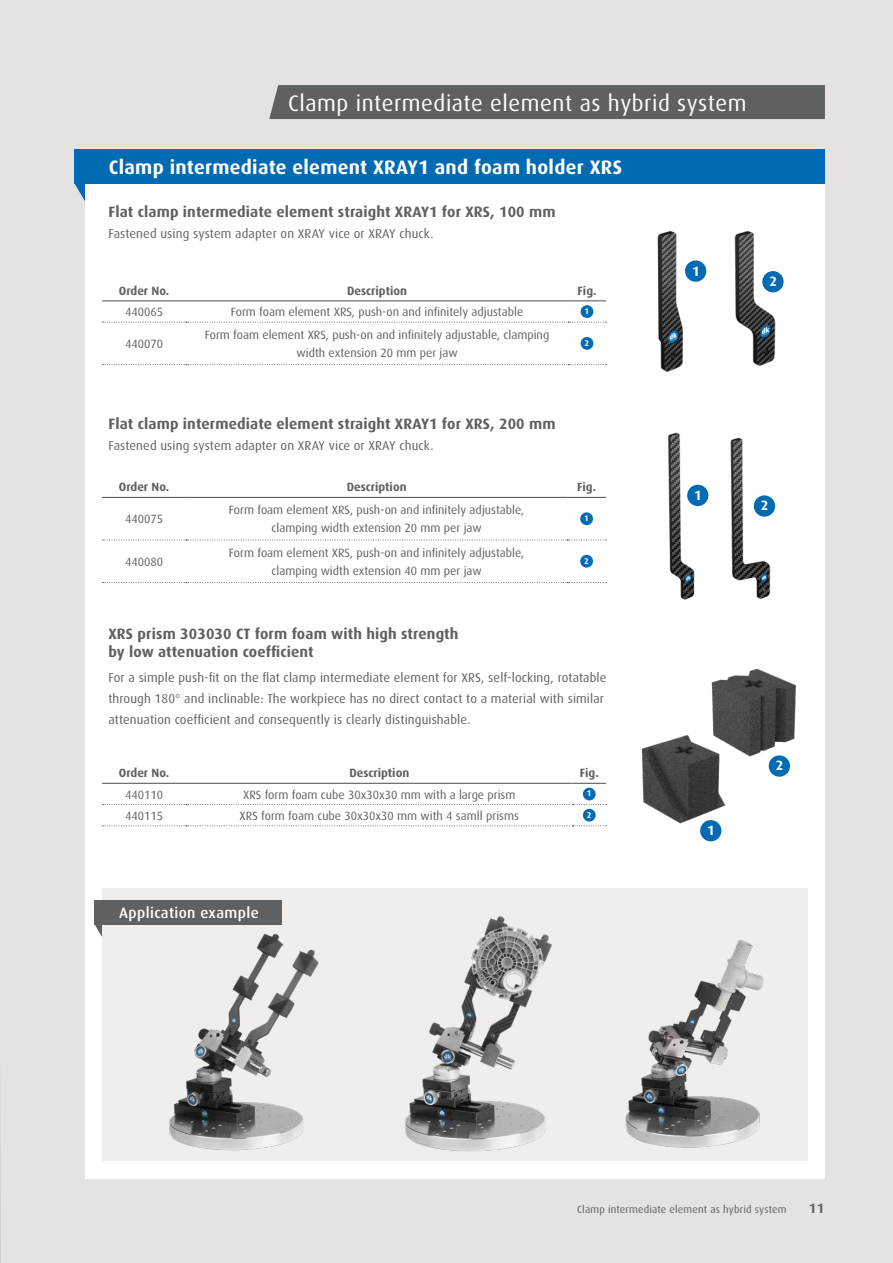
<style>
.page{position:relative;width:893px;height:1263px;background:#e4e2e2}
.page>*{position:absolute;margin:0;border:0;box-sizing:border-box;transform-origin:0 0}
.t1{font:22.5px "Dax Pro";letter-spacing:.025em;color:#fff}
.t2{font:700 19.5px "Dax Pro";letter-spacing:.015em;color:#fff}
.t3{font:700 15px/18px "Dax Pro";letter-spacing:.01em;color:#5f6062}
.t4{font:500 15px "Dax Pro";letter-spacing:.025em;color:#fff}
.t5{font:700 13.5px "Dax Pro";color:#fff}
.t6{font:700 13.5px "Dax Pro";color:#636569}
.t7{font:12.75px/21px "Dax Pro";letter-spacing:.01em;color:#5f6062}
.t8{font:12px/18px "Dax Pro";color:#5f6062;text-align:center}
.t9{font:700 12px "Dax Pro";color:#5f6062}
.t10{font:10.5px "Dax Pro";letter-spacing:.015em;color:#5f6062}
.t11{font:700 8.25px "Dax Pro";color:#fff}
</style>
<div class="page">
<div style="left:85px;top:150px;width:740px;height:1029px;background:#fff"></div>
<div style="left:102px;top:889px;width:706px;height:272px;background:#efeeed"></div>
<img style="left:0;top:1139px;width:1px;height:124px">
<div style="left:685px;top:260px;width:21px;height:22px;background:#006ab3;border-radius:50%"></div>
<div style="left:700px;top:820px;width:21px;height:21px;background:#006ab3;border-radius:50%"></div>
<svg style="left:762px;top:271px;width:22px;height:21px"></svg>
<img style="left:657px;top:230px;width:45px;height:142px">
<img style="left:734px;top:230px;width:47px;height:136px">
<img style="left:668px;top:432px;width:41px;height:168px">
<img style="left:158px;top:924px;width:161px;height:227px">
<div style="left:769px;top:755px;width:21px;height:22px;background:#006ab3;border-radius:50%"></div>
<img style="left:730px;top:437px;width:46px;height:162px">
<img style="left:641px;top:735px;width:85px;height:97px">
<img style="left:708px;top:668px;width:89px;height:97px">
<img style="left:405px;top:916px;width:147px;height:236px">
<img style="left:625px;top:940px;width:139px;height:208px">
<hr style="left:102px;top:300px;width:84px;height:1px;background:#5f6062">
<hr style="left:186px;top:300px;width:382px;height:1px;background:#5f6062">
<hr style="left:568px;top:300px;width:38px;height:1px;background:#5f6062">
<svg style="left:102px;top:322px;width:505px;height:1px"></svg>
<svg style="left:102px;top:364px;width:505px;height:1px"></svg>
<div style="left:581px;top:305px;width:12px;height:13px;background:#006ab3;border-radius:50%"></div>
<div style="left:581px;top:337px;width:12px;height:13px;background:#006ab3;border-radius:50%"></div>
<hr style="left:102px;top:497px;width:84px;height:1px;background:#5f6062">
<hr style="left:186px;top:497px;width:381px;height:1px;background:#5f6062">
<hr style="left:567px;top:497px;width:39px;height:1px;background:#5f6062">
<svg style="left:102px;top:582px;width:505px;height:1px"></svg>
<svg style="left:102px;top:540px;width:505px;height:1px"></svg>
<div style="left:580px;top:512px;width:13px;height:13px;background:#006ab3;border-radius:50%"></div>
<div style="left:580px;top:555px;width:13px;height:13px;background:#006ab3;border-radius:50%"></div>
<div style="left:95px;top:900px;width:187px;height:24px;background:#5f6062"></div>
<svg style="left:95px;top:924px;width:7px;height:13px"></svg>
<hr style="left:102px;top:783px;width:84px;height:1px;background:#5f6062">
<hr style="left:186px;top:783px;width:387px;height:1px;background:#5f6062">
<hr style="left:573px;top:783px;width:33px;height:1px;background:#5f6062">
<svg style="left:102px;top:825px;width:505px;height:1px"></svg>
<svg style="left:102px;top:804px;width:505px;height:1px"></svg>
<div style="left:583px;top:788px;width:13px;height:12px;background:#006ab3;border-radius:50%"></div>
<div style="left:583px;top:809px;width:13px;height:12px;background:#006ab3;border-radius:50%"></div>
<div style="left:75px;top:150px;width:750px;height:34px;background:#006ab3"></div>
<svg style="left:75px;top:184px;width:10px;height:17px"></svg>
<div style="left:269px;top:85px;width:556px;height:34px;background:#5f6062"></div>
<h1 class="t1" style="left:288px;top:89px;width:460px">Clamp intermediate element as hybrid system</h1>
<h2 class="t2" style="left:109px;top:155px;width:515px">Clamp intermediate element XRAY1 and foam holder XRS</h2>
<p class="t3" style="left:108px;top:202px;width:449px">Flat clamp intermediate element straight XRAY1 for XRS, 100 mm</p>
<p class="t7" style="left:108px;top:223px;width:327px">Fastened using system adapter on XRAY vice or XRAY chuck.</p>
<p class="t9" style="left:119px;top:283px;width:52px">Order No.</p>
<p class="t9" style="left:347px;top:283px;width:61px">Description</p>
<p class="t9" style="left:577px;top:283px;width:20px">Fig.</p>
<p class="t8" style="left:125px;top:303px;width:40px">440065</p>
<p class="t8" style="left:231px;top:303px;width:294px">Form foam element XRS, push-on and infinitely adjustable</p>
<p class="t11" style="left:585px;top:306px;width:6px">1</p>
<p class="t8" style="left:125px;top:334px;width:40px">440070</p>
<p class="t8" style="left:205px;top:325px;width:346px">Form foam element XRS, push-on and infinitely adjustable, clamping width extension 20 mm per jaw</p>
<p class="t11" style="left:585px;top:338px;width:6px">2</p>
<p class="t5" style="left:692px;top:262px;width:9px">1</p>
<p class="t5" style="left:769px;top:273px;width:9px">2</p>
<p class="t3" style="left:108px;top:414px;width:449px">Flat clamp intermediate element straight XRAY1 for XRS, 200 mm</p>
<p class="t7" style="left:108px;top:434px;width:327px">Fastened using system adapter on XRAY vice or XRAY chuck.</p>
<p class="t9" style="left:119px;top:479px;width:52px">Order No.</p>
<p class="t9" style="left:347px;top:479px;width:61px">Description</p>
<p class="t9" style="left:577px;top:479px;width:20px">Fig.</p>
<p class="t8" style="left:125px;top:510px;width:40px">440075</p>
<p class="t8" style="left:229px;top:501px;width:297px">Form foam element XRS, push-on and infinitely adjustable, clamping width extension 20 mm per jaw</p>
<p class="t11" style="left:584px;top:513px;width:6px">1</p>
<p class="t8" style="left:125px;top:552px;width:40px">440080</p>
<p class="t8" style="left:229px;top:543px;width:297px">Form foam element XRS, push-on and infinitely adjustable, clamping width extension 40 mm per jaw</p>
<p class="t11" style="left:584px;top:555px;width:6px">2</p>
<p class="t3" style="left:108px;top:625px;width:352px">XRS prism 303030 CT form foam with high strength by low attenuation coefficient</p>
<p class="t7" style="left:108px;top:667px;width:500px">For a simple push-fit on the flat clamp intermediate element for XRS, self-locking, rotatable through 180° and inclinable: The workpiece has no direct contact to a material with similar attenuation coefficient and consequently is clearly distinguishable.</p>
<p class="t9" style="left:119px;top:765px;width:52px">Order No.</p>
<p class="t9" style="left:349px;top:765px;width:61px">Description</p>
<p class="t9" style="left:580px;top:765px;width:20px">Fig.</p>
<p class="t8" style="left:125px;top:785px;width:40px">440110</p>
<p class="t8" style="left:243px;top:785px;width:274px">XRS form foam cube 30x30x30 mm with a large prism</p>
<p class="t11" style="left:587px;top:788px;width:6px">1</p>
<p class="t8" style="left:125px;top:806px;width:40px">440115</p>
<p class="t8" style="left:240px;top:806px;width:281px">XRS form foam cube 30x30x30 mm with 4 samll prisms</p>
<p class="t11" style="left:587px;top:809px;width:6px">2</p>
<p class="t5" style="left:694px;top:486px;width:9px">1</p>
<p class="t5" style="left:761px;top:497px;width:9px">2</p>
<p class="t5" style="left:707px;top:822px;width:9px">1</p>
<p class="t5" style="left:776px;top:757px;width:9px">2</p>
<p class="t4" style="left:119px;top:903px;width:141px">Application example</p>
<p class="t10" style="left:577px;top:1202px;width:211px">Clamp intermediate element as hybrid system</p>
<p class="t6" style="left:809px;top:1200px;width:17px">11</p>
</div>
